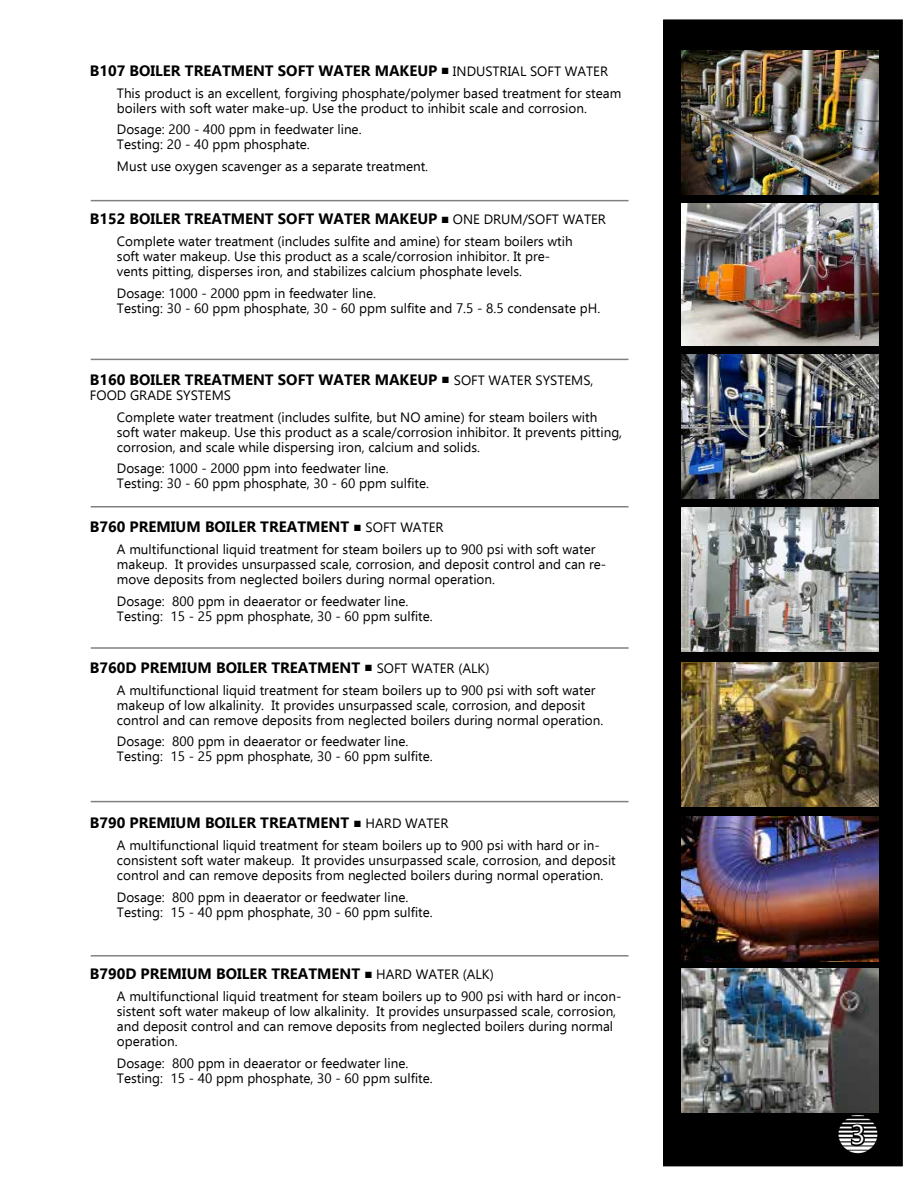
<style>
.page{position:relative;width:918px;height:1188px;background:#fff}
.page>*{position:absolute;margin:0;border:0;box-sizing:border-box;transform-origin:0 0}
.t1{font:27px "Ebrima";color:#fff}
.t2{font:700 15px "Ebrima";color:#000}
.t3{font:13.5px/15px "Ebrima";color:#000}
.s1{font-family:"Arial";font-weight:400;font-size:13.5px}
.s2{font-weight:400;font-size:13.5px}
.s3{font-weight:700;font-size:15px}
.s4{font-family:"Arial"}
</style>
<div class="page">
<div style="left:664px;top:20px;width:238px;height:1146px;background:#000"></div>
<div style="left:663px;top:19px;width:240px;height:1147px;border:2px solid #000"></div>
<hr style="left:91px;top:200px;width:538px;height:1px;background:#000">
<hr style="left:91px;top:359px;width:538px;height:1px;background:#000">
<hr style="left:91px;top:506px;width:538px;height:2px;background:#000">
<hr style="left:91px;top:647px;width:538px;height:2px;background:#000">
<hr style="left:91px;top:801px;width:538px;height:1px;background:#000">
<hr style="left:91px;top:955px;width:538px;height:2px;background:#000">
<img style="left:838px;top:1115px;width:40px;height:39px">
<svg style="left:849px;top:1121px;width:18px;height:27px"></svg>
<img style="left:681px;top:51px;width:197px;height:143px">
<img style="left:681px;top:204px;width:197px;height:141px">
<img style="left:681px;top:355px;width:197px;height:144px">
<img style="left:681px;top:508px;width:197px;height:144px">
<img style="left:682px;top:817px;width:196px;height:144px">
<img style="left:681px;top:968px;width:197px;height:145px">
<img style="left:681px;top:662px;width:197px;height:144px">
<p class="t2" style="left:90px;top:59px;width:520px">B107 BOILER TREATMENT SOFT WATER MAKEUP <span class="s1">■</span> <span class="s2">Industrial Soft Water</span></p>
<p class="t3" style="left:117px;top:85px;width:506px">This product is an excellent, forgiving phosphate/polymer based treatment for steam boilers with soft water make-up. Use the product to inhibit scale and corrosion.</p>
<p class="t3" style="left:117px;top:122px;width:246px">Dosage: 200 - 400 ppm in feedwater line.<br>Testing: 20 - 40 ppm phosphate.</p>
<p class="t3" style="left:117px;top:159px;width:313px">M ust use oxygen scavenger as a separate treatment.</p>
<p class="t2" style="left:90px;top:208px;width:518px">B152 BOILER TREATMENT SOFT WATER MAKEUP <span class="s1">■</span> <span class="s2">one drum/soft water</span></p>
<p class="t3" style="left:117px;top:233px;width:457px">Complete water treatment (includes sulfite and amine) for steam boilers wtih soft water makeup. Use this product as a scale/corrosion inhibitor. It pre&shy;vents pitting, disperses iron, and stabilizes calcium phosphate levels.</p>
<p class="t3" style="left:117px;top:285px;width:485px">Dosage: 1000 - 2000 ppm in feedwater line.<br>Testing: 30 - 60 ppm phosphate, 30 - 60 ppm sulfite and 7.5 - 8.5 condensate pH.</p>
<p class="t2" style="left:90px;top:368px;width:505px">B160 BOILER TREATMENT SOFT WATER MAKEUP <span class="s1">■</span> <span class="s2">soft water systems,</span></p>
<p class="t3" style="left:117px;top:384px;width:482px;line-height:21.8px;text-indent:-27px">food grade systems<br>Complete water treatment (includes sulfite, but NO amine) for steam boilers with</p>
<p class="t3" style="left:117px;top:424px;width:507px">soft water makeup. U se this product as a scale/corrosion inhibitor. It prevents pitting, corrosion, and scale while dispersing iron, calcium and solids.</p>
<p class="t3" style="left:117px;top:461px;width:314px">Dosage: 1000 - 2000 ppm into feedwater line.<br>Testing: 30 - 60 ppm phosphate, 30 - 60 ppm sulfite.</p>
<p class="t2" style="left:90px;top:516px;width:355px">B760 PREMIUM BOILER TREATMENT <span class="s1">■</span> <span class="s2">soft water</span></p>
<p class="t3" style="left:117px;top:541px;width:491px">A multifunctional liquid treatment for steam boilers up to 900 psi with soft water makeup. It provides unsurpassed scale, corrosion, and deposit control and can re&shy;move deposits from neglected boilers during normal operation.</p>
<p class="t3" style="left:117px;top:593px;width:317px">Dosage: 800 ppm in deaerator or feedwater line.<br>Testing: 15 - 25 ppm phosphate, 30 - 60 ppm sulfite.</p>
<p class="t2" style="left:90px;top:656px;width:401px">B760D PREMIUM BOILER TREATMENT <span class="s1">■</span> <span class="s2">soft water (alk)</span></p>
<p class="t3" style="left:117px;top:682px;width:488px">A multifunctional liquid treatment for steam boilers up to 900 psi with soft water makeup of low alkalinity. It provides unsurpassed scale, corrosion, and deposit control and can remove deposits from neglected boilers during normal operation.</p>
<p class="t3" style="left:117px;top:734px;width:317px">Dosage: 800 ppm in deaerator or feedwater line.<br>Testing: 15 - 25 ppm phosphate, 30 - 60 ppm sulfite.</p>
<p class="t2" style="left:90px;top:812px;width:50px">B790 PREMI</p>
<p class="t2" style="left:176px;top:812px;width:49px">UM BOILER</p>
<p class="t2" style="left:260px;top:812px;width:19px">TREA</p>
<p class="t2" style="left:297px;top:812px;width:21px">TMEN</p>
<p class="t3" style="left:117px;top:812px;width:484px;line-height:21.8px;text-indent:223px"><span class="s3">T</span> <span class="s4">■</span> hard water<br>A multifunctional liquid treatment for steam boilers up to 900 psi with hard or in-</p>
<p class="t3" style="left:117px;top:852px;width:500px">consistent soft water makeup. It provides unsurpassed scale, corrosion, and deposit control and can remove deposits from neglected boilers during normal operation.</p>
<p class="t3" style="left:117px;top:889px;width:317px">Dosage: 800 ppm in deaerator or feedwater line.<br>Testing: 15 - 40 ppm phosphate, 30 - 60 ppm sulfite.</p>
<p class="t2" style="left:90px;top:963px;width:405px">B790D PREMIUM BOILER TREATMENT <span class="s1">■</span> <span class="s2">hard water (alk)</span></p>
<p class="t3" style="left:117px;top:989px;width:506px">A multifunctional liquid treatment for steam boilers up to 900 psi with hard or incon&shy;sistent soft water makeup of low alkalinity. It provides unsurpassed scale, corrosion, and deposit control and can remove deposits from neglected boilers during normal operation.</p>
<p class="t3" style="left:117px;top:1055px;width:317px">Dosage: 800 ppm in deaerator or feedwater line.<br>Testing: 15 - 40 ppm phosphate, 30 - 60 ppm sulfite.</p>
<h1 class="t1" style="left:851px;top:1116px;width:16px">3</h1>
</div>
